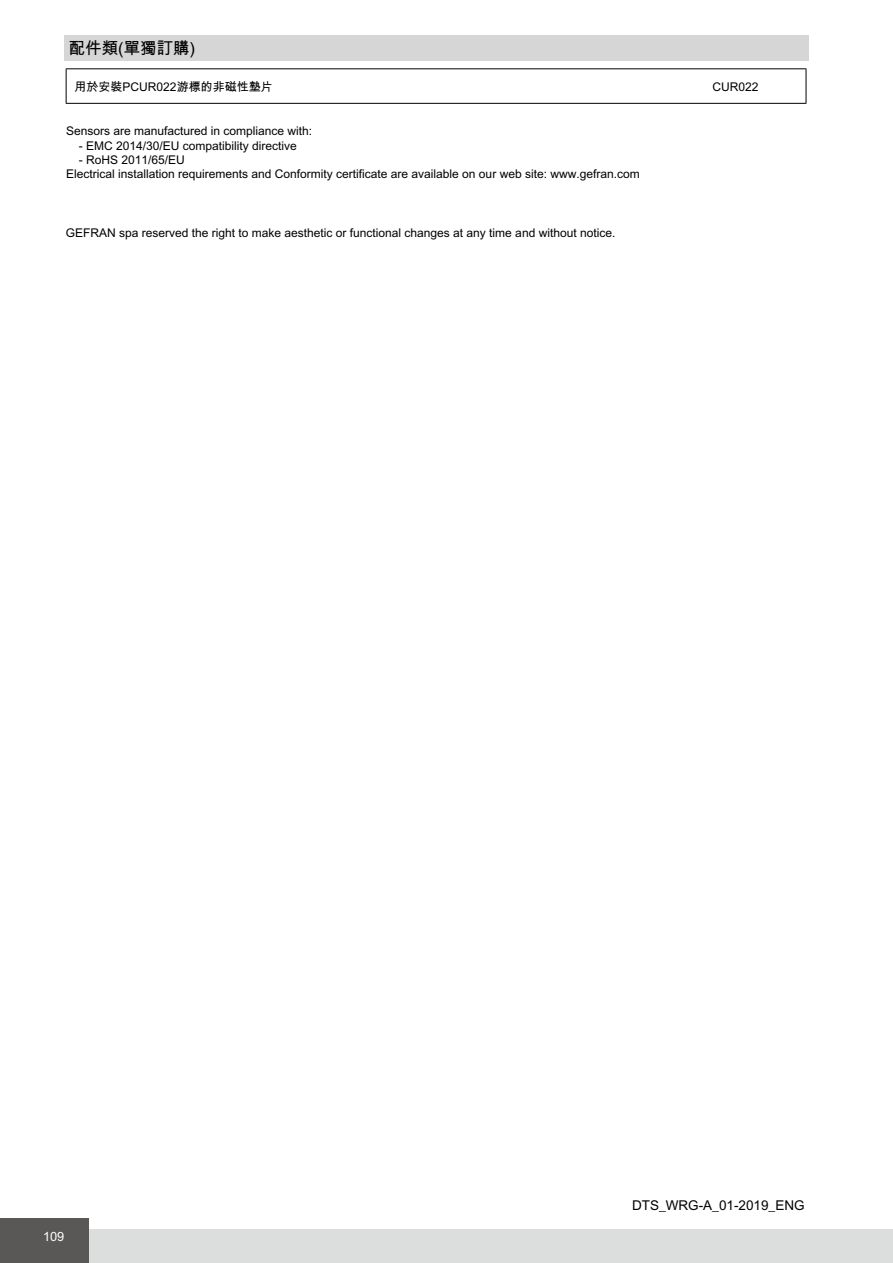
<style>
.page{position:relative;width:893px;height:1263px;background:#fff}
.page>*{position:absolute;margin:0;border:0;box-sizing:border-box;transform-origin:0 0}
.t1{font:16.5px "Arial Unicode MS";color:#000}
.t2{font:13.5px "Arial Unicode MS";color:#000}
.t3{font:12.75px "Arial Unicode MS";color:#fff}
.t4{font:12px/14.4px "Arial Unicode MS";color:#000}
</style>
<div class="page">
<div style="left:64px;top:36px;width:744px;height:25px;background:#d6d6d6"></div>
<hr style="left:66px;top:68px;width:638px;height:1px;background:#000">
<hr style="left:66px;top:69px;width:1px;height:34px;background:#000">
<hr style="left:704px;top:68px;width:102px;height:1px;background:#000">
<hr style="left:806px;top:69px;width:1px;height:34px;background:#000">
<hr style="left:66px;top:103px;width:638px;height:1px;background:#000">
<hr style="left:704px;top:103px;width:102px;height:1px;background:#000">
<div style="left:0;top:1229px;width:893px;height:34px;background:#dcdddd"></div>
<div style="left:0;top:1219px;width:89px;height:44px;background:#595857"></div>
<h1 class="t1" style="left:69px;top:42px;width:128px">配件類(單獨訂購)</h1>
<p class="t4" style="left:75px;top:80px;width:200px">用於安裝PCUR022游標的非磁性墊片</p>
<p class="t4" style="left:712px;top:80px;width:48px">CUR022</p>
<p class="t4" style="left:66px;top:125px;width:248px">Sensors are manufactured in compliance with:</p>
<p class="t4" style="left:79px;top:139px;width:220px">- EMC 2014/30/EU compatibility directive</p>
<p class="t4" style="left:66px;top:154px;width:575px;text-indent:13px">- RoHS 2011/65/EU<br>Electrical installation requirements and Conformity certificate are available on our web site: www.gefran.com</p>
<p class="t4" style="left:66px;top:227px;width:551px">GEFRAN spa reserved the right to make aesthetic or functional changes at any time and without notice.</p>
<p class="t3" style="left:43px;top:1231px;width:23px">109</p>
<p class="t2" style="left:632px;top:1200px;width:174px">DTS_WRG-A_01-2019_ENG</p>
</div>
